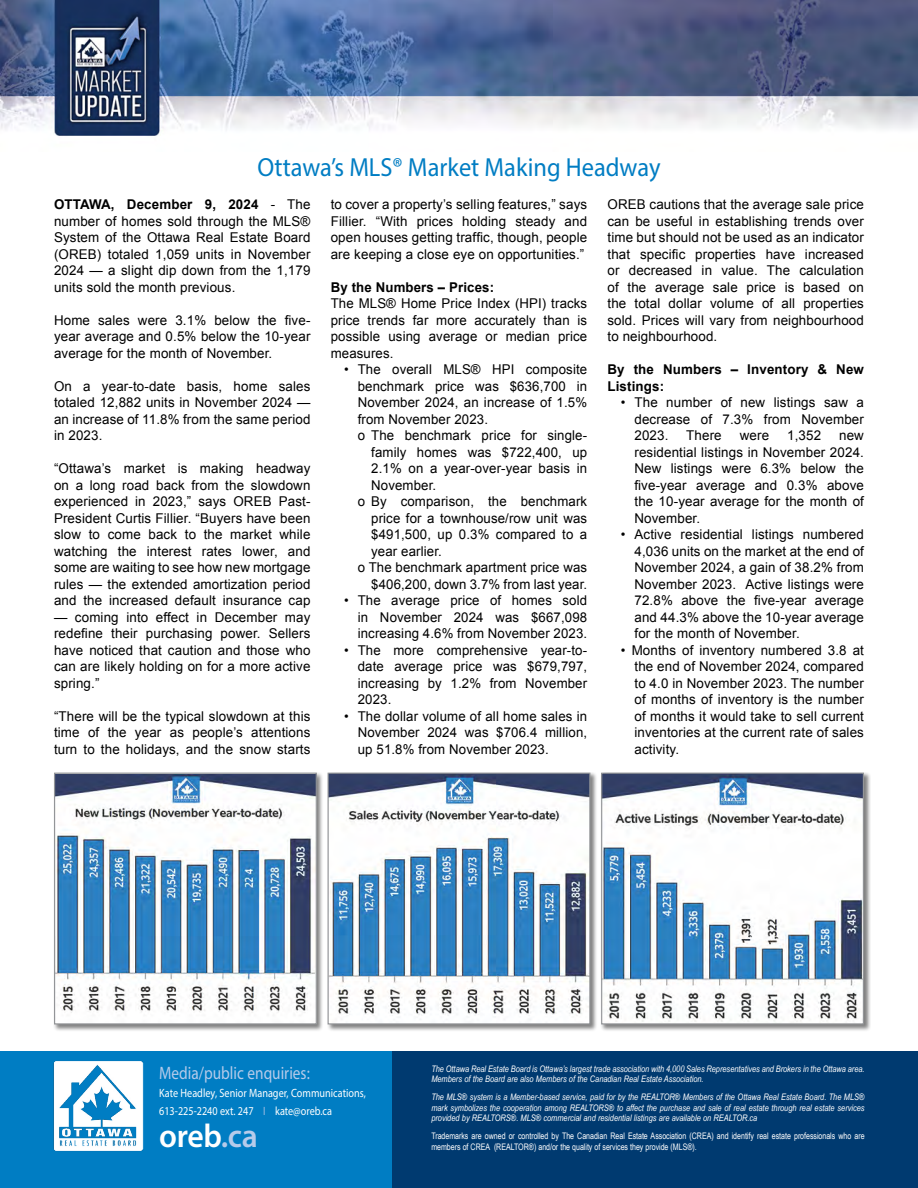
<style>
.page{position:relative;width:918px;height:1188px;background:#fff}
.page>*{position:absolute;margin:0;border:0;box-sizing:border-box;transform-origin:0 0}
.t1{font:600 33px "Myriad Pro";letter-spacing:-.01em;color:#fff;scale:.96 1}
.t2{font:26.25px "Myriad Pro";color:#007dc3;scale:.93 1}
.t3{font:18px "Myriad Pro";color:#b6cbea;scale:.85 1}
.t4{font:13.5px/16.5px "Arial";letter-spacing:.01em;color:#000;text-align:justify}
.t5{font:700 13.5px/16.5px "Arial";letter-spacing:.01em;color:#000}
.t6{font:12px/18px "Myriad Pro";color:#fff;scale:.85 1}
.t7{font:italic 9px/10.5px "Arial Narrow";color:#fff}
.t8{font:9px/10.5px "Arial Narrow";letter-spacing:-.005em;color:#fff;scale:.96 1}
.s1{font-weight:700}
.s2{color:#a0bde3}
.s3{color:#b6cbea}
</style>
<div class="page">
<div style="left:0;top:1051px;width:918px;height:137px;background:#007dc3"></div>
<div style="left:393px;top:1051px;width:525px;height:137px;background:#003a70"></div>
<img style="left:0;top:0;width:918px;height:136px">
<img style="left:53px;top:1061px;width:91px;height:90px">
<div style="left:600px;top:772px;width:271px;height:260px;background:#000;opacity:.5"></div>
<img style="left:603px;top:775px;width:259px;height:248px">
<div style="left:601px;top:773px;width:263px;height:252px;border:1px solid #939598"></div>
<div style="left:327px;top:772px;width:270px;height:260px;background:#000;opacity:.5"></div>
<img style="left:330px;top:775px;width:258px;height:248px">
<div style="left:328px;top:773px;width:262px;height:252px;border:1px solid #939598"></div>
<div style="left:53px;top:772px;width:271px;height:260px;background:#000;opacity:.5"></div>
<img style="left:56px;top:775px;width:259px;height:248px">
<div style="left:54px;top:773px;width:263px;height:252px;border:1px solid #939598"></div>
<h2 class="t2" style="left:257px;top:151px;width:435px">Ottawa’s MLS® Market Making Headway</h2>
<p class="t4" style="left:54px;top:196px;width:258px"><span class="s1">OTTAWA, December 9, 2024</span> - The number of homes sold through the MLS® System of the Ottawa Real Estate Board (OREB) totaled 1,059 units in November 2024 — a slight dip down from the 1,179 units sold the month previous.</p>
<p class="t4" style="left:54px;top:312px;width:258px">Home sales were 3.1% below the five&shy;year average and 0.5% below the 10-year average for the month of November.</p>
<p class="t4" style="left:54px;top:378px;width:258px">On a year-to-date basis, home sales totaled 12,882 units in November 2024 — an increase of 11.8% from the same period in 2023.</p>
<p class="t4" style="left:54px;top:460px;width:258px">“Ottawa’s market is making headway on a long road back from the slowdown experienced in 2023,” says OREB Past-President Curtis Fillier. “Buyers have been slow to come back to the market while watching the interest rates lower, and some are waiting to see how new mortgage rules — the extended amortization period and the increased default insurance cap</p>
<p class="t4" style="left:54px;top:609px;width:258px">— coming into effect in December may redefine their purchasing power. Sellers have noticed that caution and those who can are likely holding on for a more active spring.”</p>
<p class="t4" style="left:54px;top:708px;width:258px">“There will be the typical slowdown at this time of the year as people’s attentions turn to the holidays, and the snow starts</p>
<p class="t4" style="left:331px;top:196px;width:258px">to cover a property’s selling features,” says Fillier. “With prices holding steady and open houses getting traffic, though, people are keeping a close eye on opportunities.”</p>
<p class="t5" style="left:331px;top:279px;width:165px">By the Numbers – Prices:</p>
<p class="t4" style="left:331px;top:295px;width:258px">The MLS® Home Price Index (HPI) tracks price trends far more accurately than is possible using average or median price measures.</p>
<p class="t4" style="left:344px;top:361px;width:244px">• The overall MLS® HPI composite</p>
<p class="t4" style="left:358px;top:378px;width:231px">benchmark price was $636,700 in</p>
<p class="t4" style="left:358px;top:394px;width:231px">November 2024, an increase of 1.5%</p>
<p class="t4" style="left:358px;top:411px;width:132px">from November 2023.</p>
<p class="t4" style="left:358px;top:427px;width:231px">o The benchmark price for single-</p>
<p class="t4" style="left:371px;top:444px;width:217px">family homes was $722,400, up</p>
<p class="t4" style="left:371px;top:460px;width:217px">2.1% on a year-over-year basis in</p>
<p class="t4" style="left:371px;top:477px;width:67px">November.</p>
<p class="t4" style="left:358px;top:493px;width:231px">o By comparison, the benchmark</p>
<p class="t4" style="left:371px;top:510px;width:217px">price for a townhouse/row unit was</p>
<p class="t4" style="left:371px;top:526px;width:217px">$491,500, up 0.3% compared to a</p>
<p class="t4" style="left:371px;top:543px;width:72px">year earlier.</p>
<p class="t4" style="left:358px;top:559px;width:231px">o The benchmark apartment price was</p>
<p class="t4" style="left:371px;top:576px;width:217px">$406,200, down 3.7% from last year.</p>
<p class="t4" style="left:358px;top:592px;width:231px;text-indent:-13px">• The average price of homes sold in November 2024 was $667,098 increasing 4.6% from November 2023.</p>
<p class="t4" style="left:358px;top:642px;width:231px;text-indent:-13px">• The more comprehensive year-to&shy;date average price was $679,797, increasing by 1.2% from November 2023.</p>
<p class="t4" style="left:358px;top:708px;width:231px;text-indent:-13px">• The dollar volume of all home sales in November 2024 was $706.4 million, up 51.8% from November 2023.</p>
<p class="t4" style="left:608px;top:196px;width:258px">OREB cautions that the average sale price can be useful in establishing trends over time but should not be used as an indicator that specific properties have increased or decreased in value. The calculation of the average sale price is based on the total dollar volume of all properties sold. Prices will vary from neighbourhood to neighbourhood.</p>
<p class="t5" style="left:608px;top:362px;width:258px">By the Numbers – Inventory &amp; New<br>Listings:</p>
<p class="t4" style="left:634px;top:394px;width:231px;text-indent:-13px">• The number of new listings saw a decrease of 7.3% from November 2023.</p>
<p class="t4" style="left:686px;top:427px;width:37px">There</p>
<p class="t4" style="left:740px;top:427px;width:31px">were</p>
<p class="t4" style="left:787px;top:427px;width:35px">1,352</p>
<p class="t4" style="left:634px;top:427px;width:231px;text-indent:205px">new residential listings in November 2024.<br>New listings were 6.3% below the five-year average and 0.3% above the 10-year average for the month of November.</p>
<p class="t4" style="left:634px;top:526px;width:231px;text-indent:-13px">• Active residential listings numbered 4,036 units on the market at the end of November 2024, a gain of 38.2% from November 2023. Active listings were 72.8% above the five-year average and 44.3% above the 10-year average for the month of November.</p>
<p class="t4" style="left:634px;top:642px;width:231px;text-indent:-13px">• Months of inventory numbered 3.8 at the end of November 2024, compared to 4.0 in November 2023. The number of months of inventory is the number of months it would take to sell current inventories at the current rate of sales activity.</p>
<h3 class="t3" style="left:159px;top:1062px;width:179px">Media/public enquiries:</h3>
<p class="t6" style="left:159px;top:1084px;width:245px">Kate Headley, Senior Manager, Communications,<br>613-225-2240 ext. 247 <span class="s2">I</span> kate@oreb.ca</p>
<h1 class="t1" style="left:159px;top:1115px;width:104px">oreb<span class="s3">.ca</span></h1>
<p class="t7" style="left:431px;top:1063px;width:435px">The Ottawa Real Estate Board is Ottawa’s largest trade association with 4,000 Sales Representatives and Brokers in the Ottawa area.<br>Members of the Board are also Members of the Canadian Real Estate Association.</p>
<p class="t7" style="left:431px;top:1092px;width:435px;text-align:justify">The MLS® system is a Member-based service, paid for by the REALTOR® Members of the Ottawa Real Estate Board. The MLS® mark symbolizes the cooperation among REALTORS® to affect the purchase and sale of real estate through real estate services provided by REALTORS®. MLS® commercial and residential listings are available on REALTOR.ca</p>
<p class="t8" style="left:431px;top:1130px;width:453px">Trademarks are owned or controlled by The Canadian Real Estate Association (CREA) and identify real estate professionals who are members of CREA (REALTOR®) and/or the quality of services they provide (MLS®).</p>
</div>
